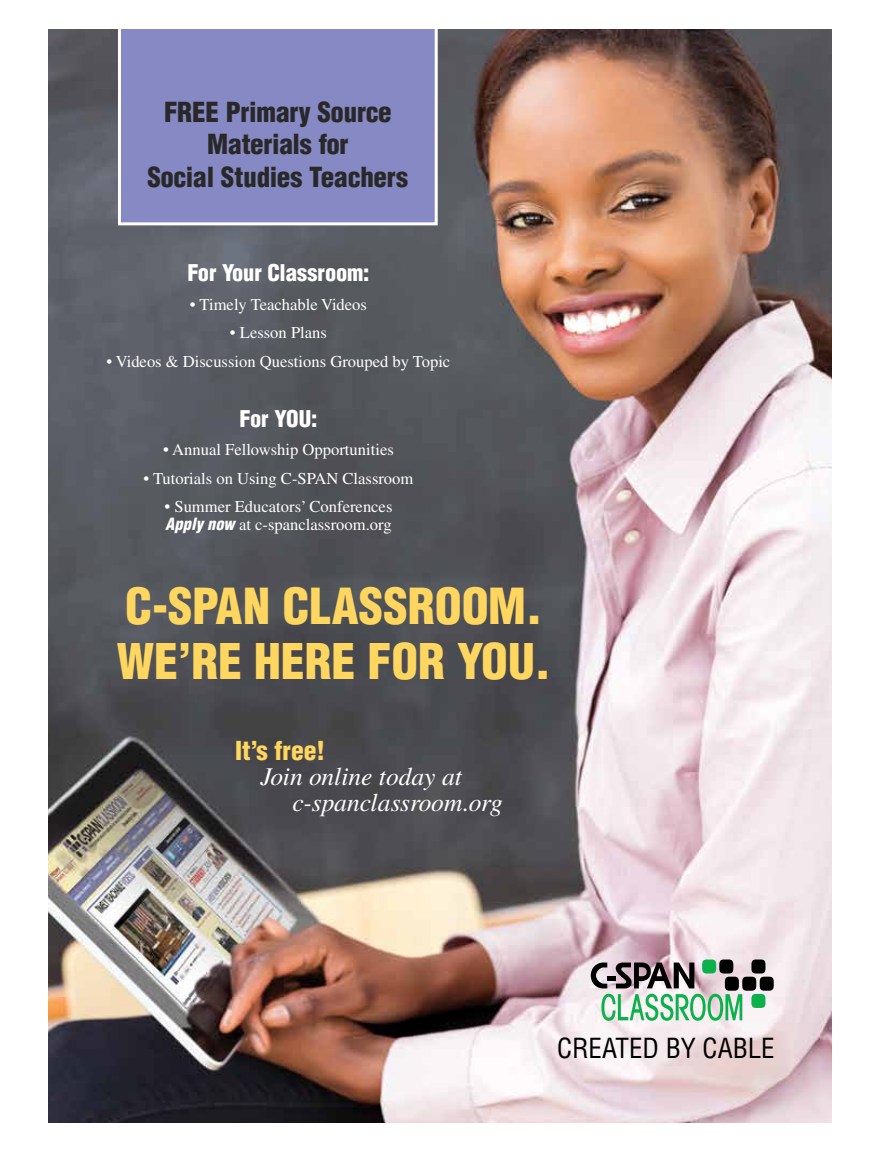
<style>
.page{position:relative;width:878px;height:1161px;background:#fff}
.page>*{position:absolute;margin:0;border:0;box-sizing:border-box;transform-origin:0 0}
.t1{font:900 condensed 48.45px "Helvetica";color:#ffd65f}
.t2{font:900 condensed 48px "Helvetica";color:#ffd65f}
.t3{font:900 condensed 27px/32.4px "Helvetica";letter-spacing:-.01em;color:#292829;text-align:center}
.t4{font:condensed 27px "Helvetica";color:#000}
.t5{font:italic 25.5px/25.5px "Times";color:#fff}
.t6{font:900 condensed 25.5px "Helvetica";color:#ffd65f}
.t7{font:900 condensed 22.5px "Helvetica";color:#fff}
.t8{font:16.65px/18px "Times";color:#fff}
.s1{font-family:"Helvetica";font-weight:900;font-style:italic;font-stretch:condensed;font-size:16.5px}
</style>
<div class="page">
<img style="left:48px;top:29px;width:783px;height:1094px">
<div style="left:118px;top:29px;width:319px;height:196px;background:#8689c3"></div>
<svg style="left:601px;top:994px;width:141px;height:27px"></svg>
<svg style="left:590px;top:963px;width:17px;height:25px"></svg>
<div style="left:607px;top:976px;width:9px;height:5px;background:#000"></div>
<svg style="left:615px;top:963px;width:79px;height:25px;background:#665c61"></svg>
<div style="left:702px;top:960px;width:14px;height:14px;background:#0db14b;border-radius:5px"></div>
<div style="left:719px;top:960px;width:14px;height:14px;background:#000;border-radius:5px"></div>
<div style="left:751px;top:960px;width:14px;height:14px;background:#000;border-radius:5px"></div>
<div style="left:724px;top:977px;width:15px;height:14px;background:#000;border-radius:5px"></div>
<div style="left:742px;top:977px;width:14px;height:14px;background:#000;border-radius:5px"></div>
<div style="left:759px;top:977px;width:14px;height:14px;background:#000;border-radius:5px"></div>
<div style="left:751px;top:994px;width:14px;height:14px;background:#0db14b;border-radius:5px"></div>
<h3 class="t3" style="left:148px;top:96px;width:262px">FREE Primary Source<br>Materials for<br>Social Studies Teachers</h3>
<h3 class="t7" style="left:187px;top:259px;width:184px">For Your Classroom:</h3>
<p class="t8" style="left:190px;top:295px;width:179px">• Timely Teachable Videos</p>
<p class="t8" style="left:230px;top:324px;width:98px">• Lesson Plans</p>
<p class="t8" style="left:107px;top:352px;width:345px">• Videos &amp; Discussion Questions Grouped by Topic</p>
<h3 class="t7" style="left:239px;top:404px;width:80px">For YOU:</h3>
<p class="t8" style="left:163px;top:440px;width:232px">• Annual Fellowship Opportunities</p>
<p class="t8" style="left:143px;top:469px;width:271px">• Tutorials on Using C-SPAN Classroom</p>
<p class="t8" style="left:164px;top:497px;width:229px">• Summer Educators’ Conferences<br><span class="s1">Apply now</span> at c-spanclassroom.org</p>
<h1 class="t1" style="left:125px;top:576px;width:418px">C-SPAN CLASSROOM.</h1>
<h2 class="t2" style="left:117px;top:632px;width:435px">WE’RE HERE FOR YOU.</h2>
<h3 class="t6" style="left:235px;top:735px;width:91px">It’s free!</h3>
<h3 class="t5" style="left:292px;top:764px;width:212px;text-indent:-32px">Join online today at c-spanclassroom.org</h3>
<h3 class="t4" style="left:557px;top:1031px;width:219px">CREATED BY CABLE</h3>
</div>
